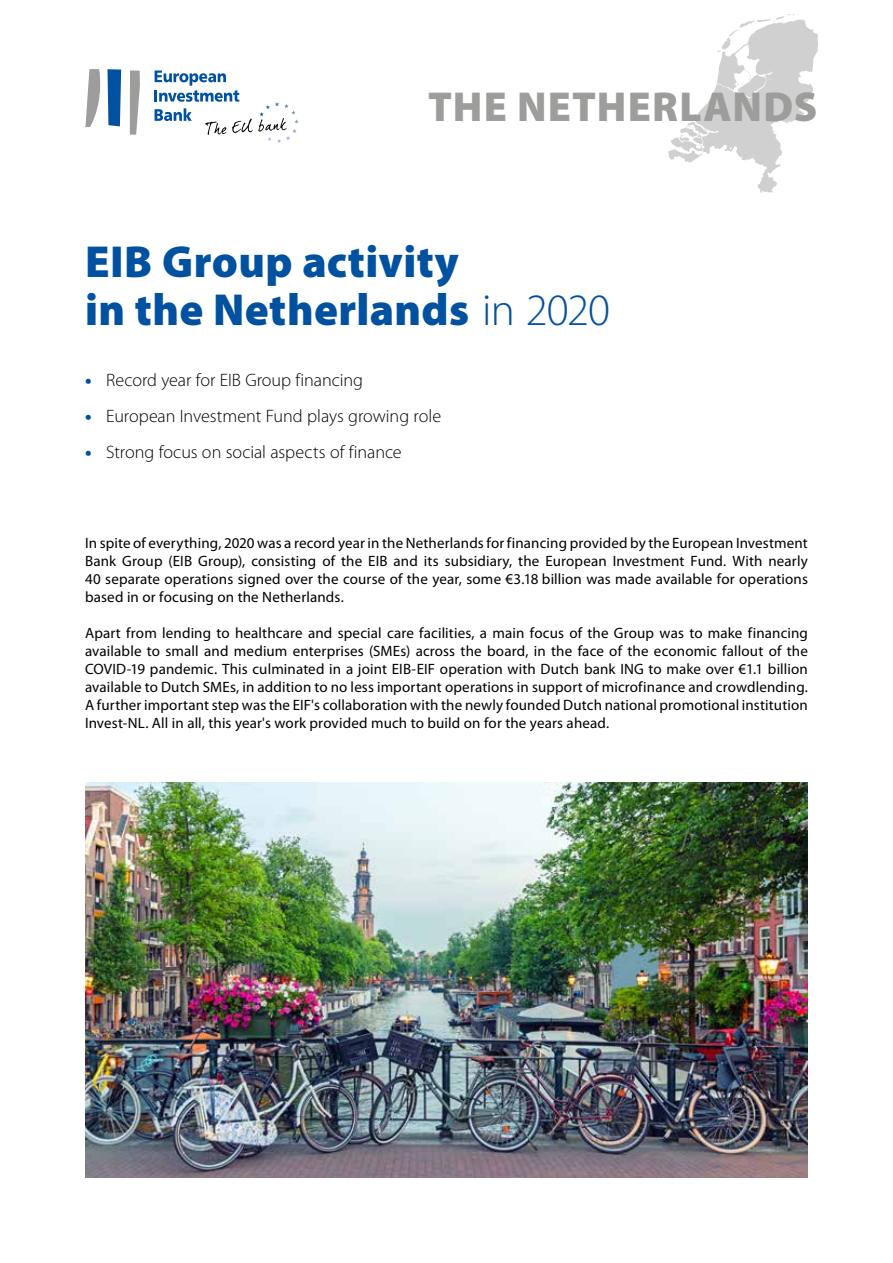
<style>
.page{position:relative;width:893px;height:1263px;background:#fff}
.page>*{position:absolute;margin:0;border:0;box-sizing:border-box;transform-origin:0 0}
.t1{font:900 45px/48px "Myriad Pro";letter-spacing:.005em;color:#0051a0}
.t2{font:900 42px "Myriad Pro";letter-spacing:.03em;color:#9d9d9c}
.t3{font:300 18px "Myriad Pro";letter-spacing:-.005em;color:#000}
.t4{font:15px/18px "Myriad Pro";letter-spacing:.01em;color:#000;text-align:justify}
.s1{font-weight:300}
.s2{font-weight:900;color:#0051a0}
</style>
<div class="page">
<svg style="left:668px;top:14px;width:150px;height:179px"></svg>
<svg style="left:85px;top:69px;width:15px;height:58px"></svg>
<svg style="left:107px;top:69px;width:14px;height:57px"></svg>
<svg style="left:130px;top:70px;width:10px;height:65px"></svg>
<svg style="left:155px;top:71px;width:144px;height:72px"></svg>
<img style="left:85px;top:782px;width:723px;height:396px">
<h2 class="t2" style="left:428px;top:83px;width:391px">THE NETHERLANDS</h2>
<h1 class="t1" style="left:85px;top:238px;width:526px">EIB Group activity<br>in the Netherlands <span class="s1">in 2020</span></h1>
<p class="t3" style="left:85px;top:370px;width:280px"><span class="s2">•</span> Record year for EIB Group financing</p>
<p class="t3" style="left:85px;top:406px;width:358px"><span class="s2">•</span> European Investment Fund plays growing role</p>
<p class="t3" style="left:85px;top:442px;width:318px"><span class="s2">•</span> Strong focus on social aspects of finance</p>
<p class="t4" style="left:85px;top:534px;width:724px">In spite of everything, 2020 was a record year in the Netherlands for financing provided by the European Investment Bank Group (EIB Group), consisting of the EIB and its subsidiary, the European Investment Fund. With nearly 40 separate operations signed over the course of the year, some €3.18 billion was made available for operations based in or focusing on the Netherlands.</p>
<p class="t4" style="left:85px;top:624px;width:724px">Apart from lending to healthcare and special care facilities, a main focus of the Group was to make financing available to small and medium enterprises (SMEs) across the board, in the face of the economic fallout of the COVID-19 pandemic. This culminated in a joint EIB-EIF operation with Dutch bank ING to make over €1.1 billion available to Dutch SMEs, in addition to no less important operations in support of microfinance and crowdlending.<br>A further important step was the EIF's collaboration with the newly founded Dutch national promotional institution Invest-NL. All in all, this year's work provided much to build on for the years ahead.</p>
</div>
